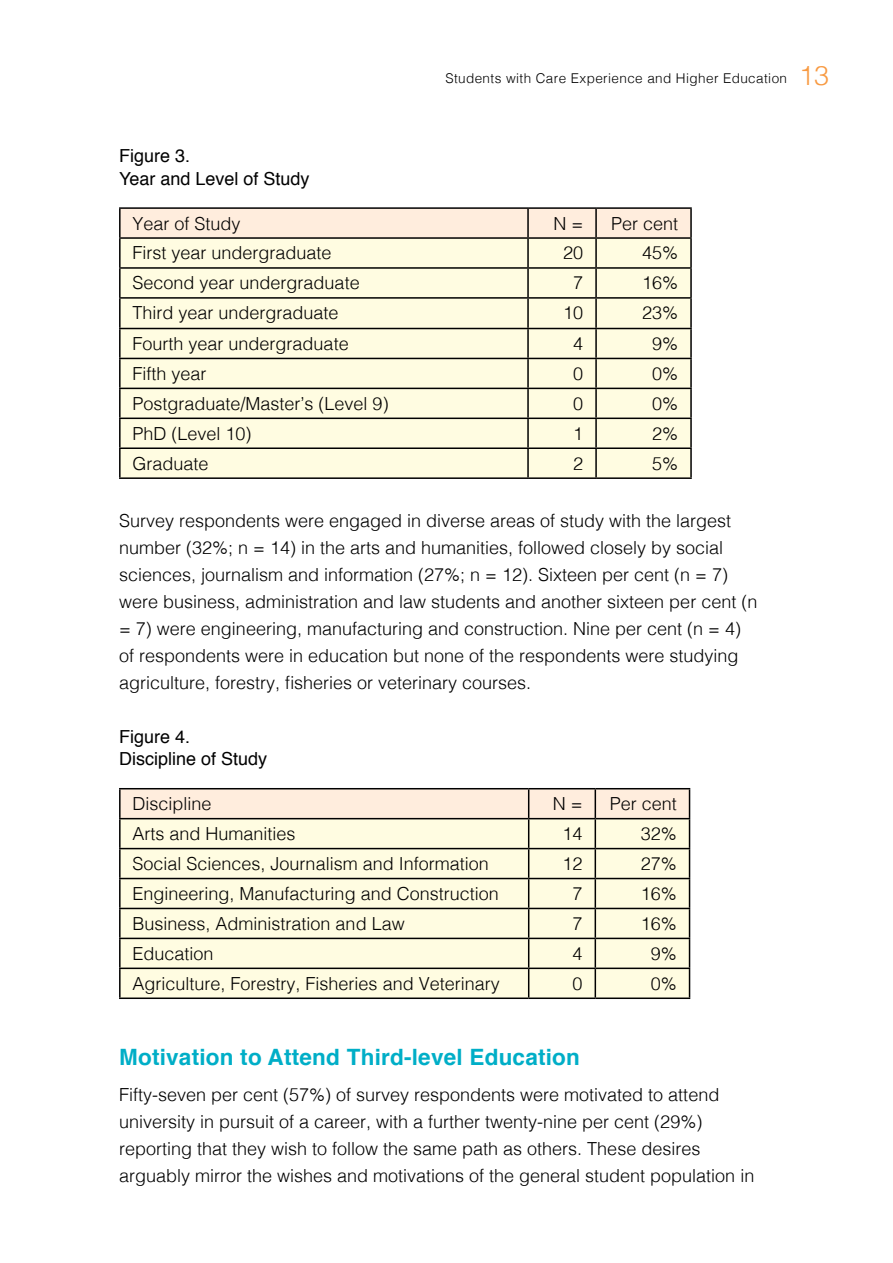
<style>
.page{position:relative;width:893px;height:1263px;background:#fff}
.page>*{position:absolute;margin:0;border:0;box-sizing:border-box;transform-origin:0 0}
.t1{font:300 27px "Helvetica";color:#f89a42}
.t2{font:700 22.5px "Helvetica";letter-spacing:.01em;color:#00aec7}
.t3{font:300 18px/27px "Helvetica";color:#000}
.t4{font:18px/22.5px "Helvetica";color:#000}
.t5{font:300 13.5px "Helvetica";letter-spacing:.03em;color:#000}
</style>
<div class="page">
<div style="left:121px;top:209px;width:569px;height:28px;background:#ffeddd"></div>
<div style="left:121px;top:239px;width:569px;height:238px;background:#fffce1"></div>
<hr style="left:527px;top:209px;width:2px;height:28px;background:#000">
<hr style="left:595px;top:209px;width:2px;height:28px;background:#000">
<hr style="left:119px;top:237px;width:409px;height:2px;background:#000">
<hr style="left:528px;top:237px;width:68px;height:2px;background:#000">
<hr style="left:527px;top:239px;width:2px;height:28px;background:#000">
<hr style="left:596px;top:237px;width:96px;height:2px;background:#000">
<hr style="left:595px;top:239px;width:2px;height:28px;background:#000">
<hr style="left:119px;top:267px;width:409px;height:2px;background:#000">
<hr style="left:528px;top:267px;width:68px;height:2px;background:#000">
<hr style="left:527px;top:269px;width:2px;height:28px;background:#000">
<hr style="left:596px;top:267px;width:96px;height:2px;background:#000">
<hr style="left:595px;top:269px;width:2px;height:28px;background:#000">
<hr style="left:119px;top:297px;width:409px;height:2px;background:#000">
<hr style="left:528px;top:297px;width:68px;height:2px;background:#000">
<hr style="left:527px;top:299px;width:2px;height:29px;background:#000">
<hr style="left:596px;top:297px;width:96px;height:2px;background:#000">
<hr style="left:595px;top:299px;width:2px;height:29px;background:#000">
<hr style="left:119px;top:328px;width:409px;height:1px;background:#000">
<hr style="left:528px;top:328px;width:68px;height:1px;background:#000">
<hr style="left:527px;top:329px;width:2px;height:29px;background:#000">
<hr style="left:596px;top:328px;width:96px;height:1px;background:#000">
<hr style="left:595px;top:329px;width:2px;height:29px;background:#000">
<hr style="left:119px;top:358px;width:409px;height:1px;background:#000">
<hr style="left:528px;top:358px;width:68px;height:1px;background:#000">
<hr style="left:527px;top:359px;width:2px;height:29px;background:#000">
<hr style="left:596px;top:358px;width:96px;height:1px;background:#000">
<hr style="left:595px;top:359px;width:2px;height:29px;background:#000">
<hr style="left:119px;top:388px;width:409px;height:1px;background:#000">
<hr style="left:528px;top:388px;width:68px;height:1px;background:#000">
<hr style="left:527px;top:389px;width:2px;height:29px;background:#000">
<hr style="left:596px;top:388px;width:96px;height:1px;background:#000">
<hr style="left:595px;top:389px;width:2px;height:29px;background:#000">
<hr style="left:119px;top:418px;width:409px;height:1px;background:#000">
<hr style="left:528px;top:418px;width:68px;height:1px;background:#000">
<hr style="left:527px;top:419px;width:2px;height:28px;background:#000">
<hr style="left:596px;top:418px;width:96px;height:1px;background:#000">
<hr style="left:595px;top:419px;width:2px;height:28px;background:#000">
<hr style="left:119px;top:447px;width:409px;height:2px;background:#000">
<hr style="left:528px;top:447px;width:68px;height:2px;background:#000">
<hr style="left:527px;top:449px;width:2px;height:28px;background:#000">
<hr style="left:596px;top:447px;width:96px;height:2px;background:#000">
<hr style="left:595px;top:449px;width:2px;height:28px;background:#000">
<hr style="left:119px;top:207px;width:409px;height:2px;background:#000">
<hr style="left:119px;top:209px;width:2px;height:28px;background:#000">
<hr style="left:528px;top:207px;width:68px;height:2px;background:#000">
<hr style="left:596px;top:207px;width:96px;height:2px;background:#000">
<hr style="left:690px;top:209px;width:2px;height:28px;background:#000">
<hr style="left:119px;top:239px;width:2px;height:28px;background:#000">
<hr style="left:690px;top:239px;width:2px;height:28px;background:#000">
<hr style="left:119px;top:269px;width:2px;height:28px;background:#000">
<hr style="left:690px;top:269px;width:2px;height:28px;background:#000">
<hr style="left:119px;top:299px;width:2px;height:29px;background:#000">
<hr style="left:690px;top:299px;width:2px;height:29px;background:#000">
<hr style="left:119px;top:329px;width:2px;height:29px;background:#000">
<hr style="left:690px;top:329px;width:2px;height:29px;background:#000">
<hr style="left:119px;top:359px;width:2px;height:29px;background:#000">
<hr style="left:690px;top:359px;width:2px;height:29px;background:#000">
<hr style="left:119px;top:389px;width:2px;height:29px;background:#000">
<hr style="left:690px;top:389px;width:2px;height:29px;background:#000">
<hr style="left:119px;top:419px;width:2px;height:28px;background:#000">
<hr style="left:690px;top:419px;width:2px;height:28px;background:#000">
<hr style="left:119px;top:449px;width:2px;height:28px;background:#000">
<hr style="left:690px;top:449px;width:2px;height:28px;background:#000">
<hr style="left:119px;top:477px;width:409px;height:2px;background:#000">
<hr style="left:528px;top:477px;width:68px;height:2px;background:#000">
<hr style="left:596px;top:477px;width:96px;height:2px;background:#000">
<hr style="left:119px;top:788px;width:410px;height:1px;background:#000">
<hr style="left:119px;top:789px;width:2px;height:29px;background:#000">
<hr style="left:529px;top:788px;width:66px;height:1px;background:#000">
<hr style="left:595px;top:788px;width:95px;height:1px;background:#000">
<hr style="left:119px;top:818px;width:410px;height:1px;background:#000">
<hr style="left:119px;top:819px;width:2px;height:29px;background:#000">
<hr style="left:119px;top:848px;width:410px;height:1px;background:#000">
<hr style="left:119px;top:849px;width:2px;height:29px;background:#000">
<hr style="left:119px;top:878px;width:410px;height:1px;background:#000">
<hr style="left:119px;top:879px;width:2px;height:29px;background:#000">
<hr style="left:119px;top:908px;width:410px;height:1px;background:#000">
<hr style="left:119px;top:909px;width:2px;height:29px;background:#000">
<hr style="left:119px;top:938px;width:410px;height:1px;background:#000">
<hr style="left:119px;top:939px;width:2px;height:28px;background:#000">
<hr style="left:119px;top:967px;width:410px;height:2px;background:#000">
<hr style="left:119px;top:969px;width:2px;height:28px;background:#000">
<svg style="left:120px;top:789px;width:570px;height:208px;background:#f1ecd4"></svg>
<hr style="left:119px;top:997px;width:410px;height:2px;background:#000">
<hr style="left:529px;top:997px;width:66px;height:2px;background:#000">
<hr style="left:595px;top:997px;width:95px;height:2px;background:#000">
<p class="t5" style="left:445px;top:67px;width:343px">Students with Care Experience and Higher Education</p>
<h1 class="t1" style="left:799px;top:52px;width:32px">13</h1>
<p class="t4" style="left:119px;top:145px;width:192px">Figure 3.<br>Year and Level of Study</p>
<p class="t3" style="left:133px;top:208px;width:110px">Year of Study</p>
<p class="t3" style="left:553px;top:208px;width:31px">N =</p>
<p class="t3" style="left:611px;top:208px;width:69px">Per cent</p>
<p class="t3" style="left:133px;top:238px;width:201px">First year undergraduate</p>
<p class="t3" style="left:563px;top:238px;width:22px">20</p>
<p class="t3" style="left:642px;top:238px;width:38px">45%</p>
<p class="t3" style="left:133px;top:268px;width:229px">Second year undergraduate</p>
<p class="t3" style="left:573px;top:268px;width:12px">7</p>
<p class="t3" style="left:642px;top:268px;width:38px">16%</p>
<p class="t3" style="left:133px;top:298px;width:208px">Third year undergraduate</p>
<p class="t3" style="left:563px;top:298px;width:22px">10</p>
<p class="t3" style="left:642px;top:298px;width:38px">23%</p>
<p class="t3" style="left:133px;top:329px;width:218px">Fourth year undergraduate</p>
<p class="t3" style="left:573px;top:329px;width:12px">4</p>
<p class="t3" style="left:652px;top:329px;width:28px">9%</p>
<p class="t3" style="left:133px;top:359px;width:76px">Fifth year</p>
<p class="t3" style="left:573px;top:359px;width:12px">0</p>
<p class="t3" style="left:652px;top:359px;width:28px">0%</p>
<p class="t3" style="left:133px;top:389px;width:258px">Postgraduate/Master’s (Level 9)</p>
<p class="t3" style="left:573px;top:389px;width:12px">0</p>
<p class="t3" style="left:652px;top:389px;width:28px">0%</p>
<p class="t3" style="left:133px;top:419px;width:121px">PhD (Level 10)</p>
<p class="t3" style="left:573px;top:419px;width:12px">1</p>
<p class="t3" style="left:652px;top:419px;width:28px">2%</p>
<p class="t3" style="left:133px;top:448px;width:78px">Graduate</p>
<p class="t3" style="left:573px;top:448px;width:12px">2</p>
<p class="t3" style="left:652px;top:448px;width:28px">5%</p>
<p class="t3" style="left:119px;top:506px;width:640px">Survey respondents were engaged in diverse areas of study with the largest number (32%; n = 14) in the arts and humanities, followed closely by social sciences, journalism and information (27%; n = 12). Sixteen per cent (n = 7) were business, administration and law students and another sixteen per cent (n = 7) were engineering, manufacturing and construction. Nine per cent (n = 4) of respondents were in education but none of the respondents were studying agriculture, forestry, fisheries or veterinary courses.</p>
<p class="t4" style="left:119px;top:726px;width:150px">Figure 4.<br>Discipline of Study</p>
<p class="t3" style="left:133px;top:789px;width:81px">Discipline</p>
<p class="t3" style="left:553px;top:789px;width:31px">N =</p>
<p class="t3" style="left:610px;top:789px;width:69px">Per cent</p>
<p class="t3" style="left:133px;top:819px;width:165px">Arts and Humanities</p>
<p class="t3" style="left:563px;top:819px;width:22px">14</p>
<p class="t3" style="left:641px;top:819px;width:38px">32%</p>
<p class="t3" style="left:133px;top:849px;width:358px">Social Sciences, Journalism and Information</p>
<p class="t3" style="left:563px;top:849px;width:22px">12</p>
<p class="t3" style="left:641px;top:849px;width:38px">27%</p>
<p class="t3" style="left:133px;top:879px;width:368px">Engineering, Manufacturing and Construction</p>
<p class="t3" style="left:573px;top:879px;width:12px">7</p>
<p class="t3" style="left:641px;top:879px;width:38px">16%</p>
<p class="t3" style="left:133px;top:909px;width:274px">Business, Administration and Law</p>
<p class="t3" style="left:573px;top:909px;width:12px">7</p>
<p class="t3" style="left:641px;top:909px;width:38px">16%</p>
<p class="t3" style="left:133px;top:939px;width:83px">Education</p>
<p class="t3" style="left:573px;top:939px;width:12px">4</p>
<p class="t3" style="left:651px;top:939px;width:28px">9%</p>
<p class="t3" style="left:133px;top:968px;width:369px">Agriculture, Forestry, Fisheries and Veterinary</p>
<p class="t3" style="left:573px;top:968px;width:12px">0</p>
<p class="t3" style="left:651px;top:968px;width:28px">0%</p>
<p class="t2" style="left:119px;top:1039px;width:462px">Motivation to Attend Third-level Education</p>
<p class="t3" style="left:119px;top:1079px;width:637px">Fifty-seven per cent (57%) of survey respondents were motivated to attend university in pursuit of a career, with a further twenty-nine per cent (29%) reporting that they wish to follow the same path as others. These desires arguably mirror the wishes and motivations of the general student population in</p>
</div>
